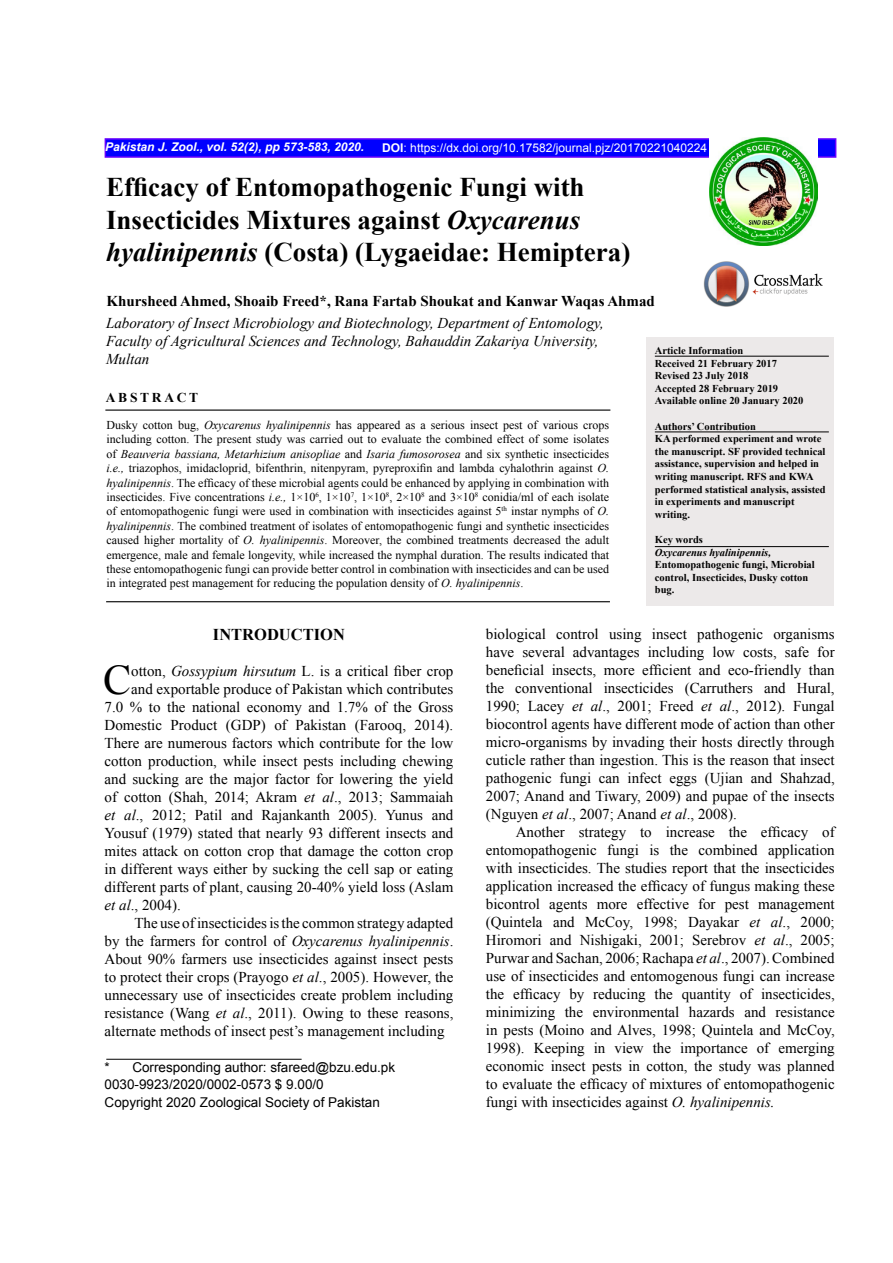
<style>
.page{position:relative;width:893px;height:1263px;background:#fff}
.page>*{position:absolute;margin:0;border:0;box-sizing:border-box;transform-origin:0 0}
.t1{font:42.15px "Times New Roman";color:#000}
.t2{font:700 27px/32.4px "Times New Roman";color:#000}
.t3{font:700 16.5px "Times New Roman";color:#000}
.t4{font:15px/18px "Times New Roman";color:#000;text-align:justify}
.t5{font:italic 15px/18px "Times New Roman";color:#000}
.t6{font:700 15px "Times New Roman";color:#000}
.t7{font:13.5px/16.2px "Arial";color:#000}
.t8{font:700 13.5px "Times New Roman";letter-spacing:.2em;color:#000}
.t9{font:12px/14.4px "Times New Roman";color:#000;text-align:justify}
.t10{font:12px "Arial";color:#fff}
.t11{font:italic 700 12px "Arial";color:#fff}
.t12{font:700 10.5px/12.6px "Times New Roman";color:#000}
.t13{font:italic 700 10.5px "Times New Roman";color:#000}
.s1{font-weight:700}
.s2{font-style:italic}
</style>
<div class="page">
<img style="left:703px;top:261px;width:120px;height:45px">
<div style="left:105px;top:138px;width:731px;height:20px;background:#00f;border:2px solid #60f"></div>
<img style="left:709px;top:138px;width:108px;height:108px">
<div style="left:646px;top:337px;width:187px;height:268px;background:#ece9e9"></div>
<hr style="left:655px;top:431px;width:174px;height:1px;background:#000">
<hr style="left:105px;top:409px;width:505px;height:2px;background:#000">
<hr style="left:106px;top:601px;width:504px;height:1px;background:#000">
<hr style="left:655px;top:356px;width:174px;height:1px;background:#000">
<hr style="left:106px;top:1059px;width:196px;height:1px;background:#000">
<hr style="left:655px;top:546px;width:174px;height:1px;background:#000">
<p class="t11" style="left:105px;top:139px;width:260px">Pakistan J. Zool., vol. 52(2), pp 573-583, 2020.</p>
<p class="t10" style="left:382px;top:140px;width:326px"><span class="s1">DOI</span>: https://dx.doi.org/10.17582/journal.pjz/20170221040224</p>
<h2 class="t2" style="left:106px;top:171px;width:526px">Efficacy of Entomopathogenic Fungi with<br>Insecticides Mixtures against <span class="s2">Oxycarenus hyalinipennis</span> (Costa) (Lygaeidae: Hemiptera)</h2>
<p class="t6" style="left:106px;top:290px;width:550px">Khursheed Ahmed, Shoaib Freed*, Rana Fartab Shoukat and Kanwar Waqas Ahmad</p>
<p class="t5" style="left:106px;top:313px;width:499px">Laboratory of Insect Microbiology and Biotechnology, Department of Entomology,<br>Faculty of Agricultural Sciences and Technology, Bahauddin Zakariya University,<br>Multan</p>
<p class="t12" style="left:655px;top:344px;width:150px">Article Information<br>Received 21 February 2017<br>Revised 23 July 2018<br>Accepted 28 February 2019<br>Available online 20 January 2020</p>
<p class="t12" style="left:655px;top:419px;width:172px">Authors’ Contribution<br>KA performed experiment and wrote the manuscript. SF provided technical assistance, supervision and helped in writing manuscript. RFS and KWA performed statistical analysis, assisted in experiments and manuscript writing.</p>
<p class="t12" style="left:655px;top:533px;width:50px">Key words</p>
<p class="t13" style="left:655px;top:545px;width:118px">Oxycarenus hyalinipennis,</p>
<p class="t12" style="left:655px;top:558px;width:161px">Entomopathogenic fungi, Microbial control, Insecticides, Dusky cotton bug.</p>
<p class="t8" style="left:106px;top:388px;width:94px">ABSTRACT</p>
<p class="t9" style="left:107px;top:417px;width:504px">Dusky cotton bug, <span class="s2">Oxycarenus hyalinipennis</span> has appeared as a serious insect pest of various crops including cotton. The present study was carried out to evaluate the combined effect of some isolates of <span class="s2">Beauveria bassiana, Metarhizium anisopliae</span> and <span class="s2">Isaria fumosorosea</span> and six synthetic insecticides <span class="s2">i.e.,</span> triazophos, imidacloprid, bifenthrin, nitenpyram, pyreproxifin and lambda cyhalothrin against <span class="s2">O. hyalinipennis</span>. The efficacy of these microbial agents could be enhanced by applying in combination with insecticides. Five concentrations <span class="s2">i.e.,</span> 1×10<sup>6</sup>, 1×10<sup>7</sup>, 1×10<sup>8</sup>, 2×10<sup>8</sup> and 3×10<sup>8</sup> conidia/ml of each isolate of entomopathogenic fungi were used in combination with insecticides against 5<sup>th</sup> instar nymphs of <span class="s2">O. hyalinipennis</span>. The combined treatment of isolates of entomopathogenic fungi and synthetic insecticides caused higher mortality of <span class="s2">O. hyalinipennis</span>. Moreover, the combined treatments decreased the adult emergence, male and female longevity, while increased the nymphal duration. The results indicated that these entomopathogenic fungi can provide better control in combination with insecticides and can be used in integrated pest management for reducing the population density of <span class="s2">O. hyalinipennis</span>.</p>
<p class="t3" style="left:213px;top:623px;width:133px">INTRODUCTION</p>
<h1 class="t1" style="left:103px;top:652px;width:30px">C</h1>
<p class="t4" style="left:131px;top:662px;width:324px">otton, <span class="s2">Gossypium hirsutum</span> L. is a critical fiber crop</p>
<p class="t4" style="left:486px;top:625px;width:350px">biological control using insect pathogenic organisms have several advantages including low costs, safe for beneficial insects, more efficient and eco-friendly than the conventional insecticides (Carruthers and Hural, 1990; Lacey <span class="s2">et al</span>., 2001; Freed <span class="s2">et al</span>., 2012). Fungal biocontrol agents have different mode of action than other micro-organisms by invading their hosts directly through cuticle rather than ingestion. This is the reason that insect pathogenic fungi can infect eggs (Ujian and Shahzad, 2007; Anand and Tiwary, 2009) and pupae of the insects (Nguyen <span class="s2">et al</span>., 2007; Anand <span class="s2">et al</span>., 2008).</p>
<p class="t4" style="left:486px;top:823px;width:350px;text-indent:30px">Another strategy to increase the efficacy of entomopathogenic fungi is the combined application with insecticides. The studies report that the insecticides application increased the efficacy of fungus making these bicontrol agents more effective for pest management (Quintela and McCoy, 1998; Dayakar <span class="s2">et al</span>., 2000; Hiromori and Nishigaki, 2001; Serebrov <span class="s2">et al</span>., 2005; Purwar and Sachan, 2006; Rachapa <span class="s2">et al</span>., 2007). Combined use of insecticides and entomogenous fungi can increase the efficacy by reducing the quantity of insecticides, minimizing the environmental hazards and resistance in pests (Moino and Alves, 1998; Quintela and McCoy, 1998). Keeping in view the importance of emerging economic insect pests in cotton, the study was planned to evaluate the efficacy of mixtures of entomopathogenic fungi with insecticides against <span class="s2">O. hyalinipennis.</span></p>
<p class="t4" style="left:131px;top:680px;width:324px">and exportable produce of Pakistan which contributes</p>
<p class="t4" style="left:105px;top:698px;width:350px">7.0 % to the national economy and 1.7% of the Gross</p>
<p class="t4" style="left:105px;top:716px;width:350px">Domestic Product (GDP) of Pakistan (Farooq, 2014).</p>
<p class="t4" style="left:105px;top:734px;width:350px">There are numerous factors which contribute for the low</p>
<p class="t4" style="left:105px;top:752px;width:350px">cotton production, while insect pests including chewing</p>
<p class="t4" style="left:105px;top:770px;width:350px">and sucking are the major factor for lowering the yield</p>
<p class="t4" style="left:105px;top:788px;width:350px">of cotton (Shah, 2014; Akram <span class="s2">et al</span>., 2013; Sammaiah</p>
<p class="t4" style="left:105px;top:806px;width:350px"><span class="s2">et al</span>., 2012; Patil and Rajankanth 2005). Yunus and</p>
<p class="t4" style="left:105px;top:824px;width:350px">Yousuf (1979) stated that nearly 93 different insects and</p>
<p class="t4" style="left:105px;top:842px;width:350px">mites attack on cotton crop that damage the cotton crop</p>
<p class="t4" style="left:105px;top:860px;width:350px">in different ways either by sucking the cell sap or eating</p>
<p class="t4" style="left:105px;top:878px;width:350px">different parts of plant, causing 20-40% yield loss (Aslam</p>
<p class="t4" style="left:105px;top:896px;width:78px"><span class="s2">et al</span>., 2004).</p>
<p class="t4" style="left:134px;top:914px;width:321px">The use of insecticides is the common strategy adapted</p>
<p class="t4" style="left:105px;top:932px;width:350px">by the farmers for control of <span class="s2">Oxycarenus hyalinipennis</span>.</p>
<p class="t4" style="left:105px;top:950px;width:350px">About 90% farmers use insecticides against insect pests</p>
<p class="t4" style="left:105px;top:968px;width:350px">to protect their crops (Prayogo <span class="s2">et al</span>., 2005). However, the</p>
<p class="t4" style="left:105px;top:986px;width:350px">unnecessary use of insecticides create problem including</p>
<p class="t4" style="left:105px;top:1004px;width:350px">resistance (Wang <span class="s2">et al</span>., 2011). Owing to these reasons,</p>
<p class="t4" style="left:105px;top:1022px;width:341px">alternate methods of insect pest’s management including</p>
<p class="t7" style="left:105px;top:1060px;width:292px">* Corresponding author: sfareed@bzu.edu.pk<br>0030-9923/2020/0002-0573 $ 9.00/0</p>
<p class="t7" style="left:105px;top:1094px;width:277px">Copyright 2020 Zoological Society of Pakistan</p>
</div>
